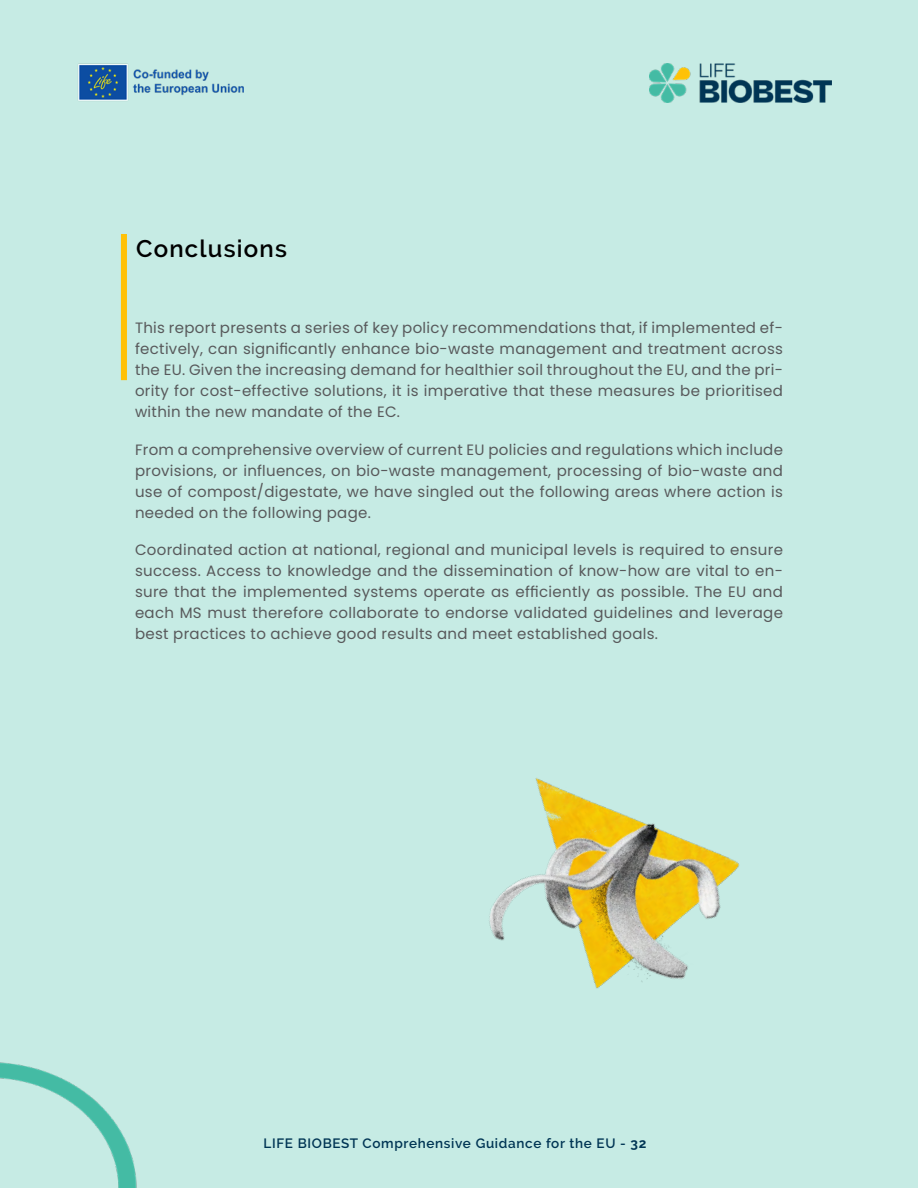
<style>
.page{position:relative;width:918px;height:1188px;background:#c6ebe4}
.page>*{position:absolute;margin:0;border:0;box-sizing:border-box;transform-origin:0 0}
.t1{font:600 24px "Raleway";letter-spacing:.05em;color:#000}
.t2{font:15px/21px "Poppins";letter-spacing:.02em;color:#58595b;text-align:justify}
.t3{font:600 13.5px "Raleway";letter-spacing:.05em;color:#003554}
.s1{font-weight:700}
</style>
<div class="page">
<div style="left:121px;top:234px;width:6px;height:146px;background:#ffc107"></div>
<img style="left:78px;top:64px;width:166px;height:37px">
<img style="left:649px;top:64px;width:183px;height:39px">
<img style="left:0;top:1062px;width:137px;height:126px">
<img style="left:489px;top:778px;width:250px;height:211px">
<h1 class="t1" style="left:136px;top:234px;width:152px">Conclusions</h1>
<p class="t2" style="left:135px;top:318px;width:650px">This report presents a series of key policy recommendations that, if implemented ef&shy;fectively, can significantly enhance bio-waste management and treatment across the EU. Given the increasing demand for healthier soil throughout the EU, and the pri&shy;ority for cost-effective solutions, it is imperative that these measures be prioritised within the new mandate of the EC.</p>
<p class="t2" style="left:135px;top:439px;width:650px">From a comprehensive overview of current EU policies and regulations which include provisions, or influences, on bio-waste management, processing of bio-waste and use of compost/digestate, we have singled out the following areas where action is needed on the following page.</p>
<p class="t2" style="left:135px;top:540px;width:650px">Coordinated action at national, regional and municipal levels is required to ensure success. Access to knowledge and the dissemination of know-how are vital to en&shy;sure that the implemented systems operate as efficiently as possible. The EU and each MS must therefore collaborate to endorse validated guidelines and leverage best practices to achieve good results and meet established goals.</p>
<p class="t3" style="left:264px;top:1135px;width:384px">LIFE BIOBEST Comprehensive Guidance for the EU - <span class="s1">32</span></p>
</div>
